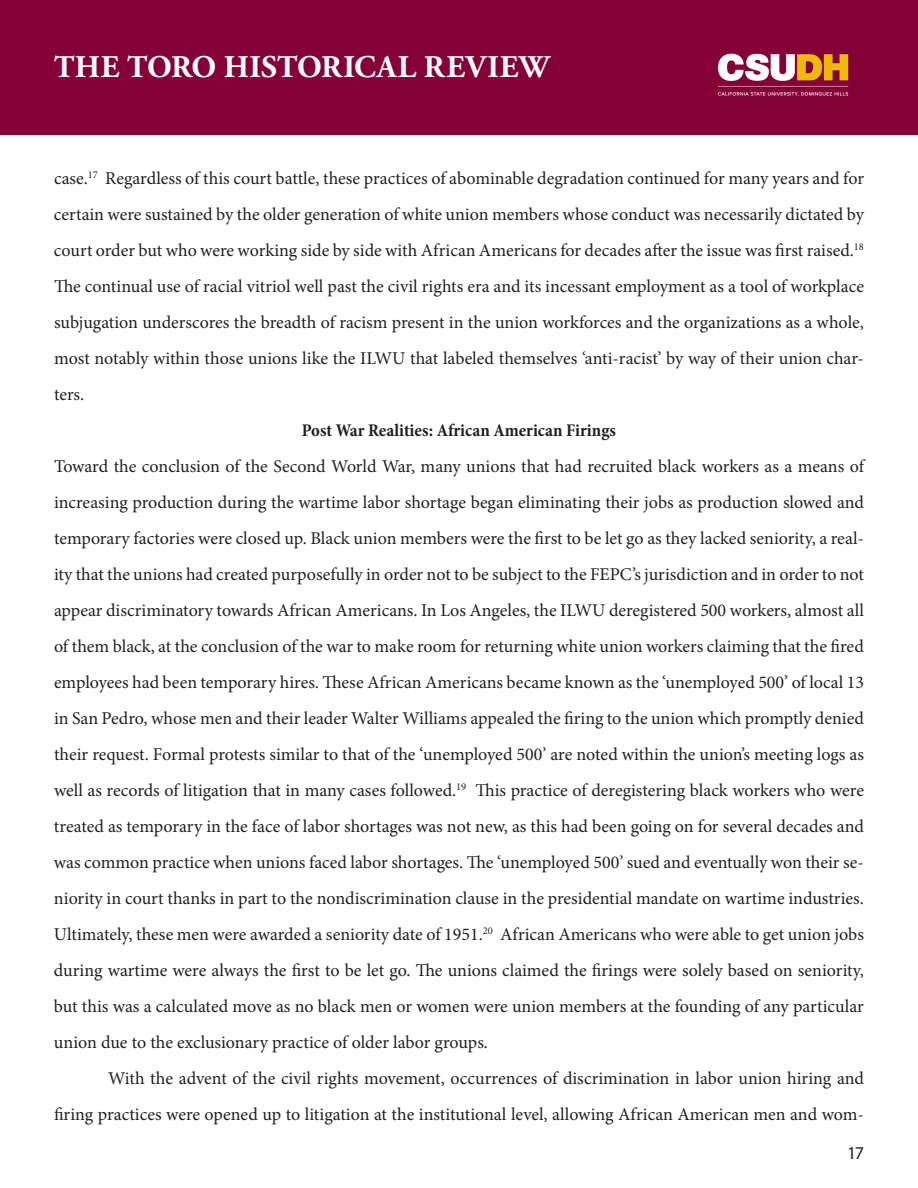
<style>
.page{position:relative;width:918px;height:1188px;background:#fff}
.page>*{position:absolute;margin:0;border:0;box-sizing:border-box;transform-origin:0 0}
.t1{font:700 31.5px "Adobe Garamond Pro";letter-spacing:.015em;color:#fff}
.t2{font:18px/36px "Minion Pro";color:#231f20;text-align:justify}
.t3{font:700 condensed 18px "Minion Pro";color:#231f20}
.t4{font:18px "Myriad Pro";color:#231f20}
</style>
<div class="page">
<div style="left:0;top:0;width:918px;height:135px;background:#860038"></div>
<img style="left:717px;top:53px;width:132px;height:44px">
<h1 class="t1" style="left:54px;top:49px;width:497px">THE TORO HISTORICAL REVIEW</h1>
<p class="t2" style="left:54px;top:160px;width:812px">case.<sup>17</sup> Regardless of this court battle, these practices of abominable degradation continued for many years and for certain were sustained by the older generation of white union members whose conduct was necessarily dictated by court order but who were working side by side with African Americans for decades after the issue was first raised.<sup>18<br></sup>The continual use of racial vitriol well past the civil rights era and its incessant employment as a tool of workplace subjugation underscores the breadth of racism present in the union workforces and the organizations as a whole, most notably within those unions like the ILWU that labeled themselves ‘anti-racist’ by way of their union char&shy;ters.</p>
<p class="t3" style="left:302px;top:418px;width:316px">Post War Realities: African American Firings</p>
<p class="t2" style="left:54px;top:448px;width:812px">Toward the conclusion of the Second World War, many unions that had recruited black workers as a means of increasing production during the wartime labor shortage began eliminating their jobs as production slowed and temporary factories were closed up. Black union members were the first to be let go as they lacked seniority, a real&shy;ity that the unions had created purposefully in order not to be subject to the FEPC’s jurisdiction and in order to not appear discriminatory towards African Americans. In Los Angeles, the ILWU deregistered 500 workers, almost all of them black, at the conclusion of the war to make room for returning white union workers claiming that the fired employees had been temporary hires. These African Americans became known as the ‘unemployed 500’ of local 13 in San Pedro, whose men and their leader Walter Williams appealed the firing to the union which promptly denied their request. Formal protests similar to that of the ‘unemployed 500’ are noted within the union’s meeting logs as well as records of litigation that in many cases followed.<sup>19</sup> This practice of deregistering black workers who were treated as temporary in the face of labor shortages was not new, as this had been going on for several decades and was common practice when unions faced labor shortages. The ‘unemployed 500’ sued and eventually won their se&shy;niority in court thanks in part to the nondiscrimination clause in the presidential mandate on wartime industries.<br>Ultimately, these men were awarded a seniority date of 1951.<sup>20</sup> African Americans who were able to get union jobs during wartime were always the first to be let go. The unions claimed the firings were solely based on seniority, but this was a calculated move as no black men or women were union members at the founding of any particular union due to the exclusionary practice of older labor groups.</p>
<p class="t2" style="left:54px;top:1060px;width:812px;text-align:right">With the advent of the civil rights movement, occurrences of discrimination in labor union hiring and<br>firing practices were opened up to litigation at the institutional level, allowing African American men and wom-</p>
<p class="t4" style="left:847px;top:1142px;width:18px">17</p>
</div>
